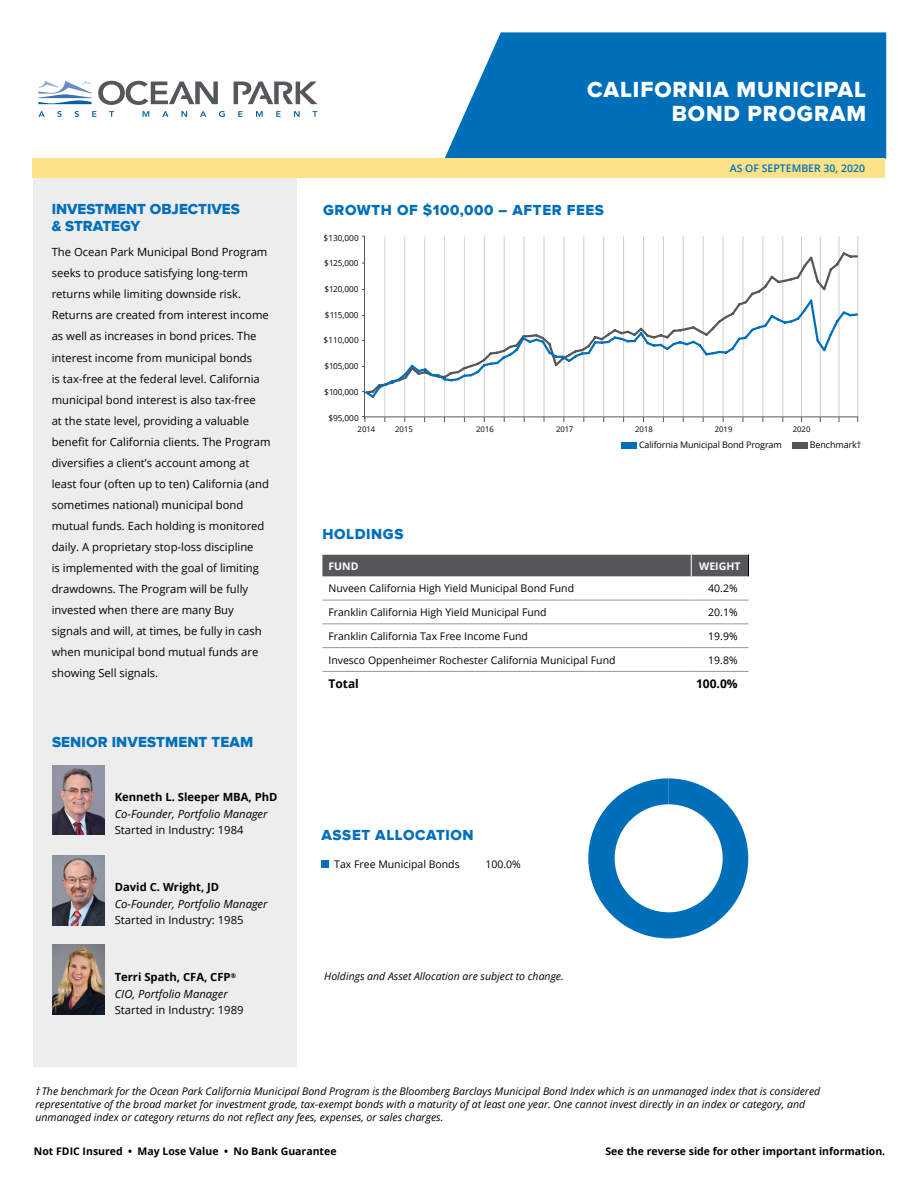
<style>
.page{position:relative;width:918px;height:1188px;background:#fff}
.page>*{position:absolute;margin:0;border:0;box-sizing:border-box;transform-origin:0 0}
.t1{font:22.5px/24px "Proxima Nova Extrabld";letter-spacing:.04em;color:#fff;text-align:right}
.t2{font:15px/16.5px "Proxima Nova Extrabld";letter-spacing:.01em;color:#006fba}
.t3{font:15px "Proxima Nova Extrabld";letter-spacing:.04em;color:#006fba}
.t4{font:700 12px "Open Sans";color:#000}
.t5{font:11.25px/21px "Open Sans";color:#000}
.t6{font:italic 11.25px/16.5px "Open Sans";color:#000}
.t7{font:700 11.25px "Open Sans";color:#000}
.t8{font:italic 10.5px/12.6px "Open Sans";color:#000}
.t9{font:10.5px "Open Sans";color:#000}
.t10{font:700 10.5px "Open Sans";color:#000}
.t11{font:600 10.5px "Open Sans";color:#006fba}
.t12{font:700 10.5px "Open Sans";color:#fff}
.t13{font:9px "Open Sans";letter-spacing:-.015em;color:#000}
.t14{font:8.25px "Open Sans";color:#000}
.t15{font:7.8px "Open Sans";color:#000}
.s1{font-weight:700;font-style:normal}
</style>
<div class="page">
<hr style="left:385px;top:237px;width:1px;height:180px;background:#d1d3d4">
<hr style="left:404px;top:237px;width:1px;height:180px;background:#d1d3d4">
<hr style="left:424px;top:237px;width:1px;height:180px;background:#d1d3d4">
<hr style="left:444px;top:237px;width:1px;height:180px;background:#d1d3d4">
<hr style="left:464px;top:237px;width:1px;height:180px;background:#d1d3d4">
<hr style="left:484px;top:237px;width:1px;height:180px;background:#cecccd">
<hr style="left:504px;top:237px;width:1px;height:180px;background:#cecccd">
<hr style="left:524px;top:237px;width:1px;height:180px;background:#cecccd">
<hr style="left:544px;top:237px;width:1px;height:180px;background:#cecccd">
<hr style="left:564px;top:237px;width:1px;height:180px;background:#cecccd">
<hr style="left:584px;top:237px;width:1px;height:180px;background:#cecccd">
<hr style="left:603px;top:237px;width:1px;height:180px;background:#cecccd">
<hr style="left:623px;top:237px;width:1px;height:180px;background:#cecccd">
<hr style="left:643px;top:237px;width:1px;height:180px;background:#cecccd">
<hr style="left:663px;top:237px;width:1px;height:180px;background:#cecccd">
<hr style="left:683px;top:237px;width:1px;height:180px;background:#cecccd">
<hr style="left:703px;top:237px;width:1px;height:180px;background:#cecccd">
<hr style="left:723px;top:237px;width:1px;height:180px;background:#cecccd">
<hr style="left:743px;top:237px;width:1px;height:180px;background:#cecccd">
<hr style="left:763px;top:237px;width:1px;height:180px;background:#cecccd">
<hr style="left:783px;top:237px;width:1px;height:180px;background:#cecccd">
<hr style="left:801px;top:237px;width:1px;height:180px;background:#cecccd">
<hr style="left:820px;top:237px;width:1px;height:180px;background:#cecccd">
<hr style="left:839px;top:237px;width:1px;height:180px;background:#cecccd">
<hr style="left:858px;top:237px;width:1px;height:180px;background:#cecccd">
<div style="left:33px;top:178px;width:264px;height:889px;background:#ededee"></div>
<svg style="left:444px;top:32px;width:442px;height:127px;fill:#006fba"></svg>
<svg style="left:143px;top:111px;width:6px;height:6px"></svg>
<svg style="left:162px;top:111px;width:7px;height:6px"></svg>
<svg style="left:181px;top:111px;width:6px;height:6px"></svg>
<svg style="left:200px;top:111px;width:6px;height:6px"></svg>
<svg style="left:219px;top:111px;width:6px;height:6px"></svg>
<svg style="left:238px;top:111px;width:5px;height:6px"></svg>
<svg style="left:256px;top:111px;width:7px;height:6px"></svg>
<svg style="left:276px;top:111px;width:5px;height:6px"></svg>
<svg style="left:294px;top:111px;width:6px;height:6px"></svg>
<svg style="left:313px;top:111px;width:5px;height:6px"></svg>
<svg style="left:38px;top:111px;width:7px;height:6px"></svg>
<svg style="left:57px;top:111px;width:5px;height:6px"></svg>
<svg style="left:75px;top:111px;width:4px;height:6px"></svg>
<svg style="left:92px;top:111px;width:5px;height:6px"></svg>
<svg style="left:109px;top:111px;width:5px;height:6px"></svg>
<svg style="left:234px;top:82px;width:83px;height:22px"></svg>
<svg style="left:98px;top:81px;width:120px;height:24px"></svg>
<svg style="left:38px;top:81px;width:54px;height:23px"></svg>
<img style="left:52px;top:856px;width:53px;height:69px">
<img style="left:52px;top:765px;width:53px;height:70px">
<img style="left:52px;top:945px;width:53px;height:69px">
<div style="left:32px;top:159px;width:853px;height:19px;background:#fee287"></div>
<hr style="left:322px;top:600px;width:369px;height:1px;background:#9a9799">
<hr style="left:691px;top:600px;width:58px;height:1px;background:#9a9799">
<hr style="left:322px;top:624px;width:369px;height:1px;background:#9a9799">
<hr style="left:691px;top:624px;width:58px;height:1px;background:#9a9799">
<hr style="left:322px;top:647px;width:369px;height:1px;background:#9a9799">
<hr style="left:691px;top:647px;width:58px;height:1px;background:#9a9799">
<div style="left:322px;top:555px;width:427px;height:21px;background:#55575a"></div>
<hr style="left:322px;top:671px;width:369px;height:1px;background:#939598">
<hr style="left:691px;top:671px;width:58px;height:1px;background:#939598">
<hr style="left:365px;top:236px;width:1px;height:183px;background:#55575a">
<svg style="left:364px;top:417px;width:494px;height:5px"></svg>
<div style="left:622px;top:442px;width:15px;height:6px;background:#006fba"></div>
<div style="left:793px;top:442px;width:15px;height:6px;background:#55575a"></div>
<div style="left:588px;top:778px;width:160px;height:160px;background:#006fba;border-radius:79px"></div>
<div style="left:615px;top:804px;width:108px;height:108px;background:#fff;border-radius:50%"></div>
<div style="left:322px;top:861px;width:7px;height:7px;background:#006fba"></div>
<svg style="left:364px;top:250px;width:495px;height:48px"></svg>
<svg style="left:363px;top:298px;width:496px;height:102px"></svg>
<h1 class="t1" style="left:587px;top:78px;width:280px">CALIFORNIA MUNICIPAL<br>BOND PROGRAM</h1>
<h2 class="t2" style="left:52px;top:202px;width:190px">INVESTMENT OBJECTIVES &amp; STRATEGY</h2>
<p class="t5" style="left:52px;top:242px;width:220px">The Ocean Park Municipal Bond Program seeks to produce satisfying long-term returns while limiting downside risk.<br>Returns are created from interest income as well as increases in bond prices. The interest income from municipal bonds<br>is tax-free at the federal level. California municipal bond interest is also tax-free<br>at the state level, providing a valuable benefit for California clients. The Program diversifies a client’s account among at least four (often up to ten) California (and sometimes national) municipal bond mutual funds. Each holding is monitored daily. A proprietary stop-loss discipline<br>is implemented with the goal of limiting drawdowns. The Program will be fully invested when there are many Buy signals and will, at times, be fully in cash when municipal bond mutual funds are showing Sell signals.</p>
<h2 class="t2" style="left:52px;top:734px;width:203px">SENIOR INVESTMENT TEAM</h2>
<p class="t7" style="left:115px;top:789px;width:164px">Kenneth L. Sleeper MBA, PhD</p>
<p class="t6" style="left:115px;top:805px;width:154px">Co-Founder, Portfolio Manager</p>
<p class="t5" style="left:115px;top:819px;width:130px">Started in Industry: 1984</p>
<p class="t7" style="left:115px;top:879px;width:106px">David C. Wright, JD</p>
<p class="t6" style="left:115px;top:895px;width:154px">Co-Founder, Portfolio Manager</p>
<p class="t5" style="left:115px;top:909px;width:130px">Started in Industry: 1985</p>
<p class="t6" style="left:115px;top:969px;width:123px"><span class="s1">Terri Spath, CFA, CFP</span><sup>®<br></sup>CIO, Portfolio Manager</p>
<p class="t5" style="left:115px;top:999px;width:130px">Started in Industry: 1989</p>
<h2 class="t3" style="left:323px;top:201px;width:282px">GROWTH OF $100,000 – AFTER FEES</h2>
<p class="t11" style="left:730px;top:161px;width:137px">AS OF SEPTEMBER 30, 2020</p>
<p class="t14" style="left:324px;top:232px;width:37px">$130,000</p>
<p class="t14" style="left:324px;top:258px;width:36px">$125,000</p>
<p class="t14" style="left:324px;top:283px;width:36px">$120,000</p>
<p class="t14" style="left:325px;top:309px;width:35px">$115,000</p>
<p class="t14" style="left:324px;top:335px;width:37px">$110,000</p>
<p class="t14" style="left:324px;top:361px;width:36px">$105,000</p>
<p class="t14" style="left:324px;top:386px;width:36px">$100,000</p>
<p class="t14" style="left:328px;top:412px;width:32px">$95,000</p>
<p class="t15" style="left:358px;top:424px;width:19px">2014</p>
<p class="t15" style="left:395px;top:424px;width:19px">2015</p>
<p class="t15" style="left:476px;top:424px;width:19px">2016</p>
<p class="t15" style="left:556px;top:424px;width:19px">2017</p>
<p class="t15" style="left:635px;top:424px;width:19px">2018</p>
<p class="t15" style="left:715px;top:424px;width:19px">2019</p>
<p class="t15" style="left:793px;top:424px;width:19px">2020</p>
<p class="t13" style="left:639px;top:439px;width:144px">California Municipal Bond Program</p>
<p class="t13" style="left:810px;top:439px;width:53px">Benchmark†</p>
<h2 class="t3" style="left:322px;top:525px;width:83px">HOLDINGS</h2>
<p class="t12" style="left:328px;top:558px;width:32px">FUND</p>
<p class="t12" style="left:699px;top:558px;width:43px">WEIGHT</p>
<p class="t9" style="left:328px;top:581px;width:247px">Nuveen California High Yield Municipal Bond Fund</p>
<p class="t9" style="left:708px;top:581px;width:31px">40.2%</p>
<p class="t9" style="left:328px;top:605px;width:220px">Franklin California High Yield Municipal Fund</p>
<p class="t9" style="left:708px;top:605px;width:31px">20.1%</p>
<p class="t9" style="left:328px;top:629px;width:201px">Franklin California Tax Free Income Fund</p>
<p class="t9" style="left:708px;top:629px;width:31px">19.9%</p>
<p class="t9" style="left:328px;top:653px;width:289px">Invesco Oppenheimer Rochester California Municipal Fund</p>
<p class="t9" style="left:708px;top:653px;width:31px">19.8%</p>
<p class="t4" style="left:328px;top:675px;width:32px">Total</p>
<p class="t4" style="left:696px;top:675px;width:43px">100.0%</p>
<h2 class="t3" style="left:322px;top:826px;width:154px">ASSET ALLOCATION</h2>
<p class="t9" style="left:334px;top:857px;width:127px">Tax Free Municipal Bonds</p>
<p class="t9" style="left:485px;top:857px;width:37px">100.0%</p>
<p class="t8" style="left:324px;top:970px;width:241px">Holdings and Asset Allocation are subject to change.</p>
<p class="t8" style="left:35px;top:1085px;width:786px">† The benchmark for the Ocean Park California Municipal Bond Program is the Bloomberg Barclays Municipal Bond Index which is an unmanaged index that is considered representative of the broad market for investment grade, tax-exempt bonds with a maturity of at least one year. One cannot invest directly in an index or category, and unmanaged index or category returns do not reflect any fees, expenses, or sales charges.</p>
<p class="t10" style="left:34px;top:1144px;width:304px">Not FDIC Insured • May Lose Value • No Bank Guarantee</p>
<p class="t10" style="left:605px;top:1144px;width:281px">See the reverse side for other important information.</p>
</div>
